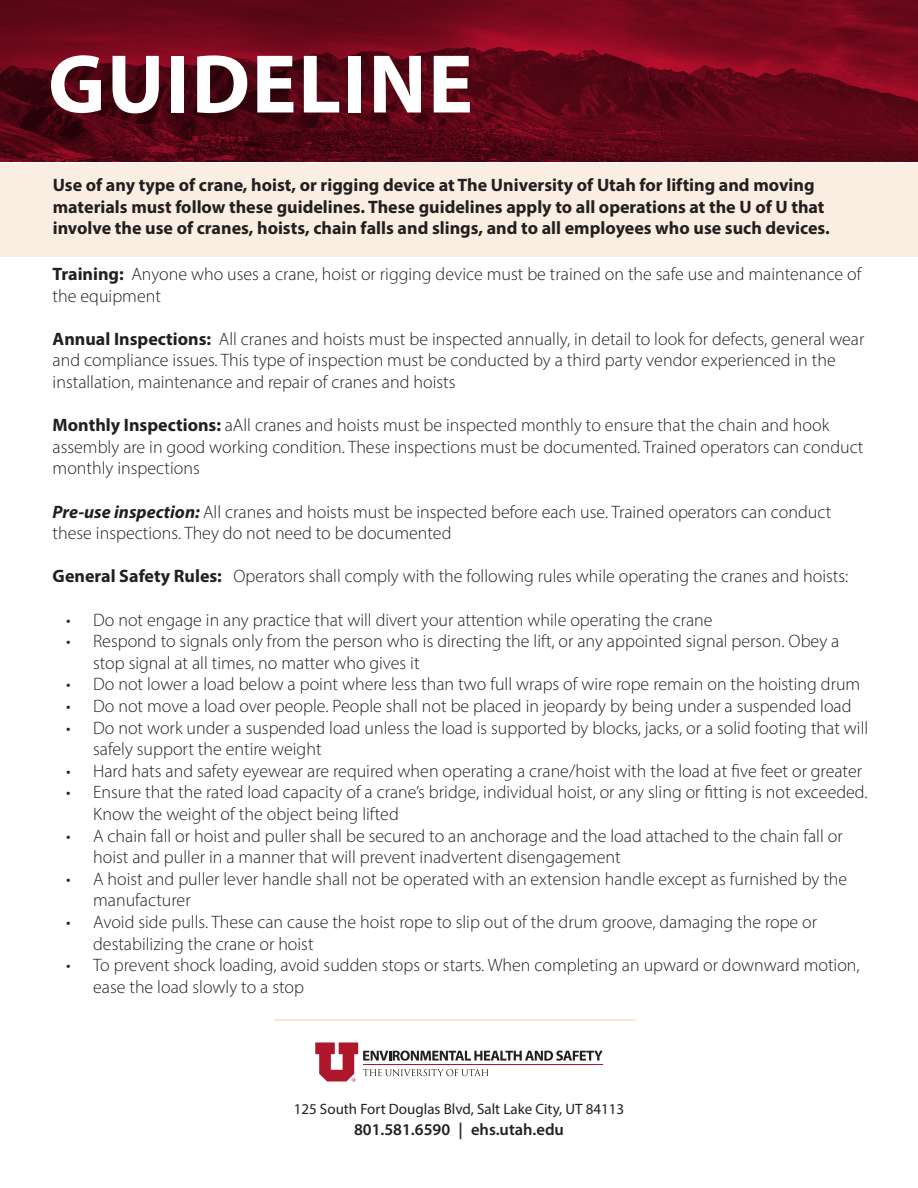
<style>
.page{position:relative;width:918px;height:1188px;background:#fff}
.page>*{position:absolute;margin:0;border:0;box-sizing:border-box;transform-origin:0 0}
.t1{font:700 84px "Myriad Pro";letter-spacing:.02em;color:#fff}
.Body{font:300 18px/21.6px "Myriad Pro";color:#231f20}
.First_para{font:700 18px/21.6px "Myriad Pro";color:#231f20}
.t2{font:600 16.5px "Myriad Pro";color:#231f20}
.t3{font:15px "Myriad Pro";color:#231f20}
.s1{font-weight:700}
.s2{font-weight:700;font-style:italic}
</style>
<div class="page">
<div style="left:0;top:164px;width:918px;height:93px;background:#f9eee1"></div>
<svg style="left:0;top:0;width:918px;height:162px;background:#610717"></svg>
<svg style="left:315px;top:1042px;width:288px;height:40px"></svg>
<hr style="left:363px;top:1064px;width:240px;height:1px;background:#ae172b">
<hr style="left:274px;top:1020px;width:362px;height:1px;background:#f3d1ad">
<p class="t1" style="left:48px;top:29px;width:426px">GUIDELINE</p>
<p class="First_para" style="left:53px;top:173px;width:779px">Use of any type of crane, hoist, or rigging device at The University of Utah for lifting and moving materials must follow these guidelines. These guidelines apply to all operations at the U of U that involve the use of cranes, hoists, chain falls and slings, and to all employees who use such devices.</p>
<p class="Body" style="left:53px;top:263px;width:810px"><span class="s1">Training:</span> Anyone who uses a crane, hoist or rigging device must be trained on the safe use and maintenance of the equipment</p>
<p class="Body" style="left:53px;top:328px;width:813px"><span class="s1">Annual Inspections:</span> All cranes and hoists must be inspected annually, in detail to look for defects, general wear and compliance issues. This type of inspection must be conducted by a third party vendor experienced in the installation, maintenance and repair of cranes and hoists</p>
<p class="Body" style="left:53px;top:414px;width:812px"><span class="s1">Monthly Inspections:</span> aAll cranes and hoists must be inspected monthly to ensure that the chain and hook assembly are in good working condition. These inspections must be documented. Trained operators can conduct monthly inspections</p>
<p class="Body" style="left:53px;top:501px;width:780px"><span class="s2">Pre-use inspection:</span> All cranes and hoists must be inspected before each use. Trained operators can conduct these inspections. They do not need to be documented</p>
<p class="Body" style="left:53px;top:565px;width:797px"><span class="s1">General Safety Rules:</span> Operators shall comply with the following rules while operating the cranes and hoists:</p>
<p class="Body" style="left:66px;top:609px;width:648px">• Do not engage in any practice that will divert your attention while operating the crane</p>
<p class="Body" style="left:93px;top:630px;width:748px;text-indent:-27px">• Respond to signals only from the person who is directing the lift, or any appointed signal person. Obey a stop signal at all times, no matter who gives it</p>
<p class="Body" style="left:66px;top:673px;width:796px">• Do not lower a load below a point where less than two full wraps of wire rope remain on the hoisting drum</p>
<p class="Body" style="left:66px;top:695px;width:787px">• Do not move a load over people. People shall not be placed in jeopardy by being under a suspended load</p>
<p class="Body" style="left:93px;top:717px;width:777px;text-indent:-27px">• Do not work under a suspended load unless the load is supported by blocks, jacks, or a solid footing that will safely support the entire weight</p>
<p class="Body" style="left:66px;top:760px;width:797px">• Hard hats and safety eyewear are required when operating a crane/hoist with the load at five feet or greater</p>
<p class="Body" style="left:93px;top:781px;width:776px;text-indent:-27px">• Ensure that the rated load capacity of a crane’s bridge, individual hoist, or any sling or fitting is not exceeded.<br>Know the weight of the object being lifted</p>
<p class="Body" style="left:93px;top:825px;width:751px;text-indent:-27px">• A chain fall or hoist and puller shall be secured to an anchorage and the load attached to the chain fall or hoist and puller in a manner that will prevent inadvertent disengagement</p>
<p class="Body" style="left:93px;top:868px;width:756px;text-indent:-27px">• A hoist and puller lever handle shall not be operated with an extension handle except as furnished by the manufacturer</p>
<p class="Body" style="left:93px;top:911px;width:726px;text-indent:-27px">• Avoid side pulls. These can cause the hoist rope to slip out of the drum groove, damaging the rope or destabilizing the crane or hoist</p>
<p class="Body" style="left:93px;top:954px;width:768px;text-indent:-27px">• To prevent shock loading, avoid sudden stops or starts. When completing an upward or downward motion, ease the load slowly to a stop</p>
<p class="t3" style="left:294px;top:1099px;width:332px">125 South Fort Douglas Blvd, Salt Lake City, UT 84113</p>
<p class="t2" style="left:354px;top:1119px;width:211px">801.581.6590 | ehs.utah.edu</p>
</div>
